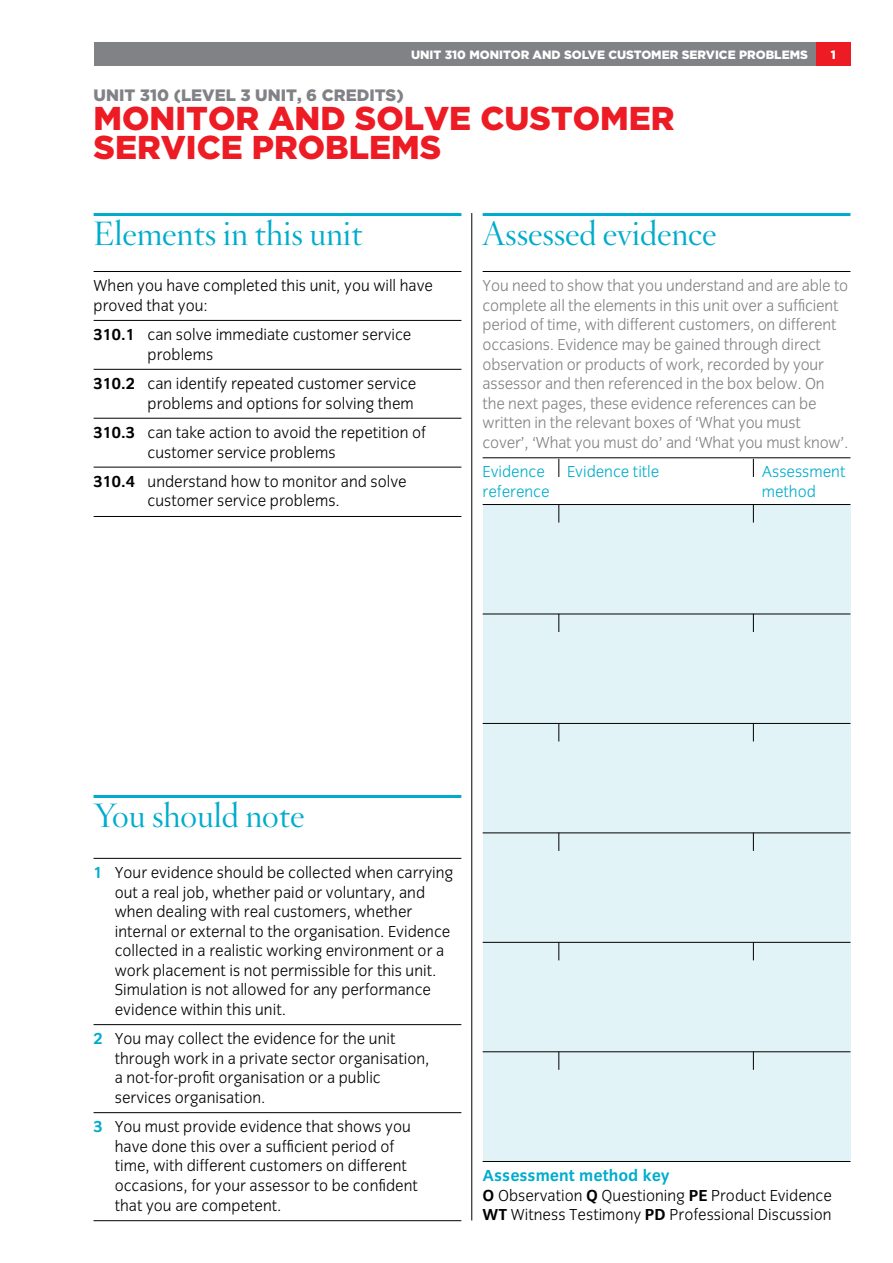
<style>
.page{position:relative;width:893px;height:1263px;background:#fff}
.page>*{position:absolute;margin:0;border:0;box-sizing:border-box;transform-origin:0 0}
.t1{font:33px "Hoefler Titling HTF Lt Roman";color:#00accd}
.t2{font:900 33px/29.4px "Gotham";color:#ed1c24}
.t3{font:300 16.5px/19.5px "Congress Sans";color:#000}
.t4{font:300 16.5px/19.5px "Congress Sans";letter-spacing:-.01em;color:#808285}
.t5{font:300 16.5px/19.5px "Congress Sans";color:#00accd}
.t6{font:900 16.5px "Gotham";color:#808285}
.t7{font:900 12px "Gotham";color:#fff}
.s1{font-weight:700}
.s2{font-weight:700;color:#00accd}
</style>
<div class="page">
<hr style="left:94px;top:795px;width:367px;height:3px;background:#00accd">
<hr style="left:94px;top:858px;width:367px;height:1px;background:#000">
<hr style="left:94px;top:1024px;width:367px;height:1px;background:#000">
<hr style="left:94px;top:1112px;width:367px;height:1px;background:#000">
<hr style="left:94px;top:1220px;width:367px;height:1px;background:#000">
<hr style="left:94px;top:213px;width:367px;height:3px;background:#00accd">
<hr style="left:94px;top:271px;width:367px;height:1px;background:#000">
<hr style="left:94px;top:320px;width:367px;height:1px;background:#000">
<hr style="left:94px;top:369px;width:367px;height:1px;background:#000">
<hr style="left:94px;top:418px;width:367px;height:1px;background:#000">
<hr style="left:94px;top:467px;width:367px;height:1px;background:#000">
<hr style="left:94px;top:516px;width:367px;height:1px;background:#000">
<div style="left:483px;top:504px;width:367px;height:657px;background:#e2f3f7"></div>
<hr style="left:483px;top:213px;width:367px;height:3px;background:#00accd">
<hr style="left:483px;top:271px;width:367px;height:1px;background:#000">
<hr style="left:483px;top:457px;width:367px;height:1px;background:#000">
<svg style="left:559px;top:459px;width:1px;height:18px"></svg>
<hr style="left:483px;top:504px;width:367px;height:1px;background:#000">
<svg style="left:559px;top:505px;width:1px;height:18px"></svg>
<svg style="left:753px;top:505px;width:1px;height:18px"></svg>
<hr style="left:483px;top:614px;width:367px;height:1px;background:#000">
<svg style="left:559px;top:614px;width:1px;height:18px"></svg>
<svg style="left:753px;top:614px;width:1px;height:18px"></svg>
<hr style="left:483px;top:723px;width:367px;height:1px;background:#000">
<svg style="left:559px;top:724px;width:1px;height:17px"></svg>
<svg style="left:753px;top:724px;width:1px;height:17px"></svg>
<hr style="left:483px;top:833px;width:367px;height:1px;background:#000">
<svg style="left:559px;top:833px;width:1px;height:18px"></svg>
<svg style="left:753px;top:833px;width:1px;height:18px"></svg>
<hr style="left:483px;top:942px;width:367px;height:1px;background:#000">
<svg style="left:559px;top:942px;width:1px;height:18px"></svg>
<svg style="left:753px;top:943px;width:1px;height:17px"></svg>
<hr style="left:483px;top:1051px;width:367px;height:1px;background:#000">
<svg style="left:559px;top:1051px;width:1px;height:19px"></svg>
<svg style="left:753px;top:1051px;width:1px;height:19px"></svg>
<svg style="left:753px;top:459px;width:1px;height:18px"></svg>
<hr style="left:483px;top:1161px;width:367px;height:1px;background:#000">
<div style="left:94px;top:43px;width:756px;height:23px;background:#808285"></div>
<hr style="left:471px;top:213px;width:1px;height:1007px;background:#000">
<div style="left:816px;top:43px;width:34px;height:23px;background:#ed1c24"></div>
<p class="t7" style="left:411px;top:47px;width:398px">UNIT 310 MONITOR AND SOLVE CUSTOMER SERVICE PROBLEMS</p>
<p class="t6" style="left:94px;top:85px;width:312px">UNIT 310 (LEVEL 3 UNIT, 6 CREDITS)</p>
<h1 class="t2" style="left:94px;top:103px;width:583px">MONITOR AND SOLVE CUSTOMER<br>SERVICE PROBLEMS</h1>
<p class="t7" style="left:831px;top:47px;width:7px">1</p>
<h1 class="t1" style="left:94px;top:212px;width:271px">Elements in this unit</h1>
<p class="t3" style="left:94px;top:276px;width:341px">When you have completed this unit, you will have proved that you:</p>
<p class="t3" style="left:148px;top:325px;width:265px;text-indent:-54px"><span class="s1">310.1</span> can solve immediate customer service problems</p>
<p class="t3" style="left:94px;top:374px;width:324px;text-align:right"><span class="s1">310.2</span> can identify repeated customer service problems and options for solving them</p>
<p class="t3" style="left:148px;top:423px;width:280px;text-indent:-54px"><span class="s1">310.3</span> can take action to avoid the repetition of customer service problems</p>
<p class="t3" style="left:148px;top:472px;width:261px;text-indent:-54px"><span class="s1">310.4</span> understand how to monitor and solve customer service problems.</p>
<h1 class="t1" style="left:483px;top:212px;width:235px">Assessed evidence</h1>
<p class="t4" style="left:483px;top:276px;width:367px">You need to show that you understand and are able to complete all the elements in this unit over a sufficient period of time, with different customers, on different occasions. Evidence may be gained through direct observation or products of work, recorded by your assessor and then referenced in the box below. On the next pages, these evidence references can be written in the relevant boxes of ‘What you must cover’, ‘What you must do’ and ‘What you must know’.</p>
<p class="t5" style="left:483px;top:462px;width:68px">Evidence reference</p>
<p class="t5" style="left:567px;top:462px;width:94px">Evidence title</p>
<p class="t5" style="left:762px;top:462px;width:85px">Assessment method</p>
<h1 class="t1" style="left:94px;top:794px;width:212px">You should note</h1>
<p class="t3" style="left:115px;top:863px;width:340px;text-indent:-21px"><span class="s2">1</span> Your evidence should be collected when carrying out a real job, whether paid or voluntary, and when dealing with real customers, whether internal or external to the organisation. Evidence collected in a realistic working environment or a work placement is not permissible for this unit.<br>Simulation is not allowed for any performance evidence within this unit.</p>
<p class="t3" style="left:115px;top:1029px;width:316px;text-indent:-21px"><span class="s2">2</span> You may collect the evidence for the unit through work in a private sector organisation, a not-for-profit organisation or a public services organisation.</p>
<p class="t3" style="left:115px;top:1117px;width:305px;text-indent:-21px"><span class="s2">3</span> You must provide evidence that shows you have done this over a sufficient period of time, with different customers on different occasions, for your assessor to be confident that you are competent.</p>
<p class="t3" style="left:483px;top:1166px;width:351px"><span class="s2">Assessment method key<br></span><span class="s1">O</span> Observation <span class="s1">Q</span> Questioning <span class="s1">PE</span> Product Evidence<br><span class="s1">WT</span> Witness Testimony <span class="s1">PD</span> Professional Discussion</p>
</div>
